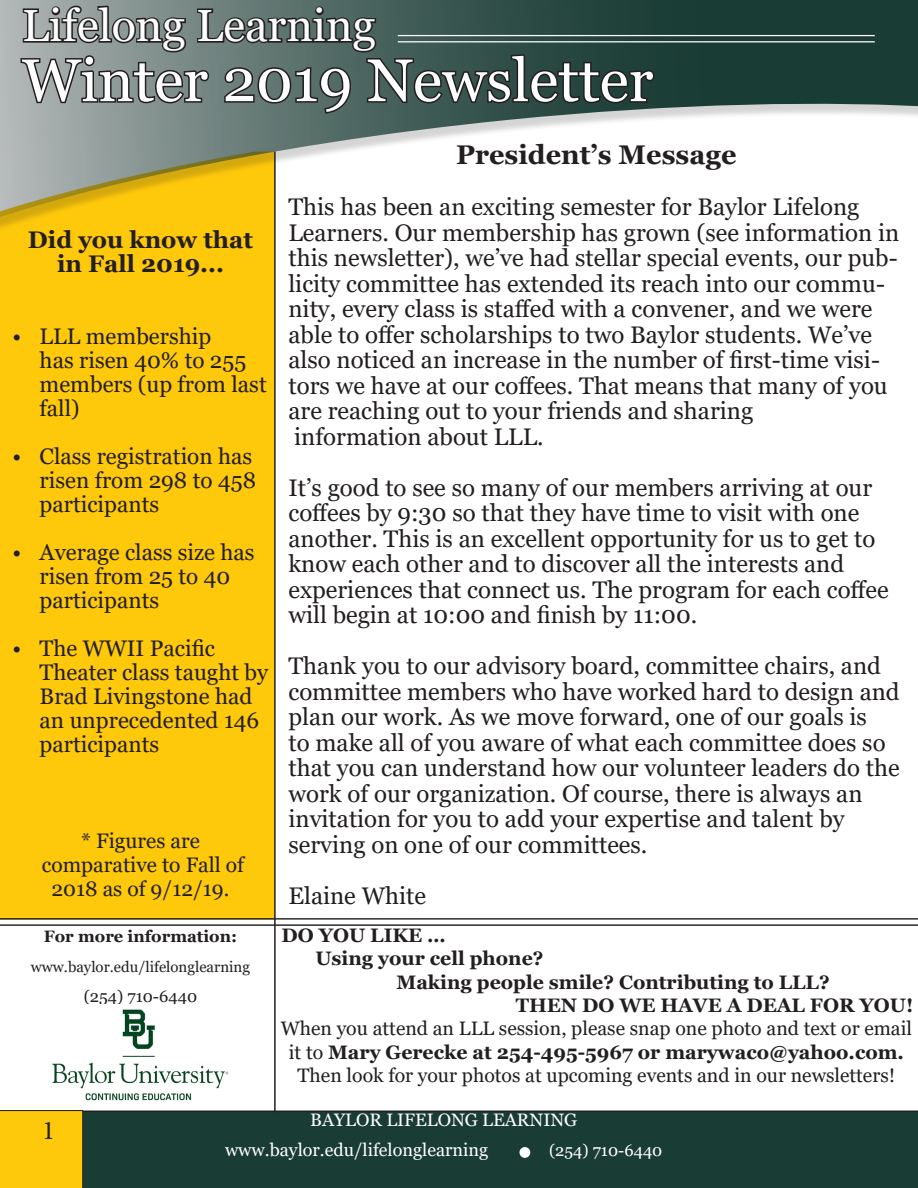
<style>
.page{position:relative;width:918px;height:1188px;background:#fff}
.page>*{position:absolute;margin:0;border:0;box-sizing:border-box;transform-origin:0 0}
.t1{font:60px "Georgia";color:#fff}
.t2{font:45px "Georgia";color:#fff}
.t3{font:700 27px "Georgia";color:#231f20}
.t4{font:27px "Minion Pro";color:#231f20}
.t5{font:24px/25.5px "Georgia";color:#231f20}
.t6{font:700 24px/24px "Georgia";color:#231f20;text-align:center}
.t7{font:22.5px/24px "Georgia";color:#231f20}
.t8{font:21px/24px "Georgia";color:#231f20;text-align:center}
.t9{font:19.5px/23.4px "Georgia";color:#231f20;text-align:center}
.t10{font:700 19.5px "Georgia";color:#231f20}
.t11{font:18px "Georgia";color:#fff}
.t12{font:700 16.5px "Georgia";color:#231f20}
.t13{font:16.5px "Georgia";color:#231f20}
.t14{font:16.5px "Georgia";color:#fff}
.t15{font:15px "Georgia";color:#231f20}
.s1{font-weight:700}
</style>
<div class="page">
<div style="left:0;top:258px;width:274px;height:660px;background:#fec80b"></div>
<div style="left:0;top:0;width:918px;height:258px;background:#231f20;opacity:.19"></div>
<svg style="left:0;top:0;width:918px;height:246px"></svg>
<svg style="left:19px;top:4px;width:638px;height:111px;background:#4b5c58"></svg>
<hr style="left:398px;top:35px;width:477px;height:1px;background:#fff">
<hr style="left:398px;top:41px;width:477px;height:1px;background:#fff">
<div style="left:83px;top:1111px;width:835px;height:77px;background:#193c34"></div>
<div style="left:0;top:1111px;width:83px;height:77px;background:#fec80b"></div>
<div style="left:520px;top:1148px;width:10px;height:9px;background:#fff;border-radius:50%"></div>
<div style="left:519px;top:1147px;width:11px;height:11px;border:2px solid #fff;border-radius:50%"></div>
<img style="left:52px;top:1009px;width:177px;height:92px">
<hr style="left:0;top:918px;width:918px;height:2px;background:#000">
<hr style="left:0;top:924px;width:918px;height:2px;background:#000">
<hr style="left:274px;top:152px;width:2px;height:960px;background:#231f20">
<p class="t2" style="left:22px;top:-2px;width:355px">Lifelong Learning</p>
<p class="t1" style="left:22px;top:44px;width:633px">Winter 2019 Newsletter</p>
<p class="t3" style="left:456px;top:137px;width:282px">President’s Message</p>
<p class="t5" style="left:288px;top:195px;width:612px">This has been an exciting semester for Baylor Lifelong Learners. Our membership has grown (see information in this newsletter), we’ve had stellar special events, our pub&shy;licity committee has extended its reach into our commu&shy;nity, every class is staffed with a convener, and we were able to offer scholarships to two Baylor students. We’ve also noticed an increase in the number of first-time visi&shy;tors we have at our coffees. That means that many of you are reaching out to your friends and sharing</p>
<p class="t5" style="left:294px;top:424px;width:251px">information about LLL.</p>
<p class="t5" style="left:288px;top:475px;width:588px">It’s good to see so many of our members arriving at our coffees by 9:30 so that they have time to visit with one another. This is an excellent opportunity for us to get to know each other and to discover all the interests and</p>
<p class="t5" style="left:288px;top:577px;width:602px">experiences that connect us. The program for each coffee will begin at 10:00 and finish by 11:00.</p>
<p class="t5" style="left:288px;top:654px;width:613px">Thank you to our advisory board, committee chairs, and committee members who have worked hard to design and plan our work. As we move forward, one of our goals is<br>to make all of you aware of what each committee does so that you can understand how our volunteer leaders do the work of our organization. Of course, there is always an invitation for you to add your expertise and talent by</p>
<p class="t5" style="left:288px;top:832px;width:360px">serving on one of our committees.</p>
<p class="t5" style="left:288px;top:883px;width:139px">Elaine White</p>
<p class="t12" style="left:44px;top:926px;width:195px">For more information:</p>
<p class="t15" style="left:31px;top:958px;width:221px">www.baylor.edu/lifelonglearning</p>
<p class="t13" style="left:84px;top:986px;width:115px">(254) 710-6440</p>
<p class="t6" style="left:28px;top:228px;width:227px">Did you know that in Fall 2019...</p>
<p class="t7" style="left:40px;top:325px;width:229px;text-indent:-27px">• LLL membership<br>has risen 40% to 255 members (up from last fall)</p>
<p class="t7" style="left:40px;top:445px;width:218px;text-indent:-27px">• Class registration has risen from 298 to 458 participants</p>
<p class="t7" style="left:40px;top:541px;width:217px;text-indent:-27px">• Average class size has risen from 25 to 40 participants</p>
<p class="t7" style="left:40px;top:637px;width:230px;text-indent:-27px">• The WWII Pacific<br>Theater class taught by<br>Brad Livingstone had an unprecedented 146 participants</p>
<p class="t8" style="left:81px;top:829px;width:120px">* Figures are</p>
<p class="t8" style="left:42px;top:853px;width:204px">comparative to Fall of<br>2018 as of 9/12/19.</p>
<p class="t10" style="left:282px;top:922px;width:166px">DO YOU LIKE …</p>
<p class="t10" style="left:315px;top:946px;width:230px">Using your cell phone?</p>
<p class="t10" style="left:396px;top:969px;width:435px">Making people smile? Contributing to LLL?</p>
<p class="t10" style="left:516px;top:993px;width:399px">THEN DO WE HAVE A DEAL FOR YOU!</p>
<p class="t9" style="left:281px;top:1017px;width:633px">When you attend an LLL session, please snap one photo and text or email it to <span class="s1">Mary Gerecke at 254-495-5967 or marywaco@yahoo.com.</span></p>
<p class="t9" style="left:298px;top:1064px;width:599px">Then look for your photos at upcoming events and in our newsletters!</p>
<p class="t4" style="left:42px;top:1112px;width:14px">1</p>
<p class="t11" style="left:310px;top:1109px;width:269px">BAYLOR LIFELONG LEARNING</p>
<p class="t11" style="left:225px;top:1139px;width:265px">www.baylor.edu/lifelonglearning</p>
<p class="t14" style="left:549px;top:1140px;width:115px">(254) 710-6440</p>
</div>
